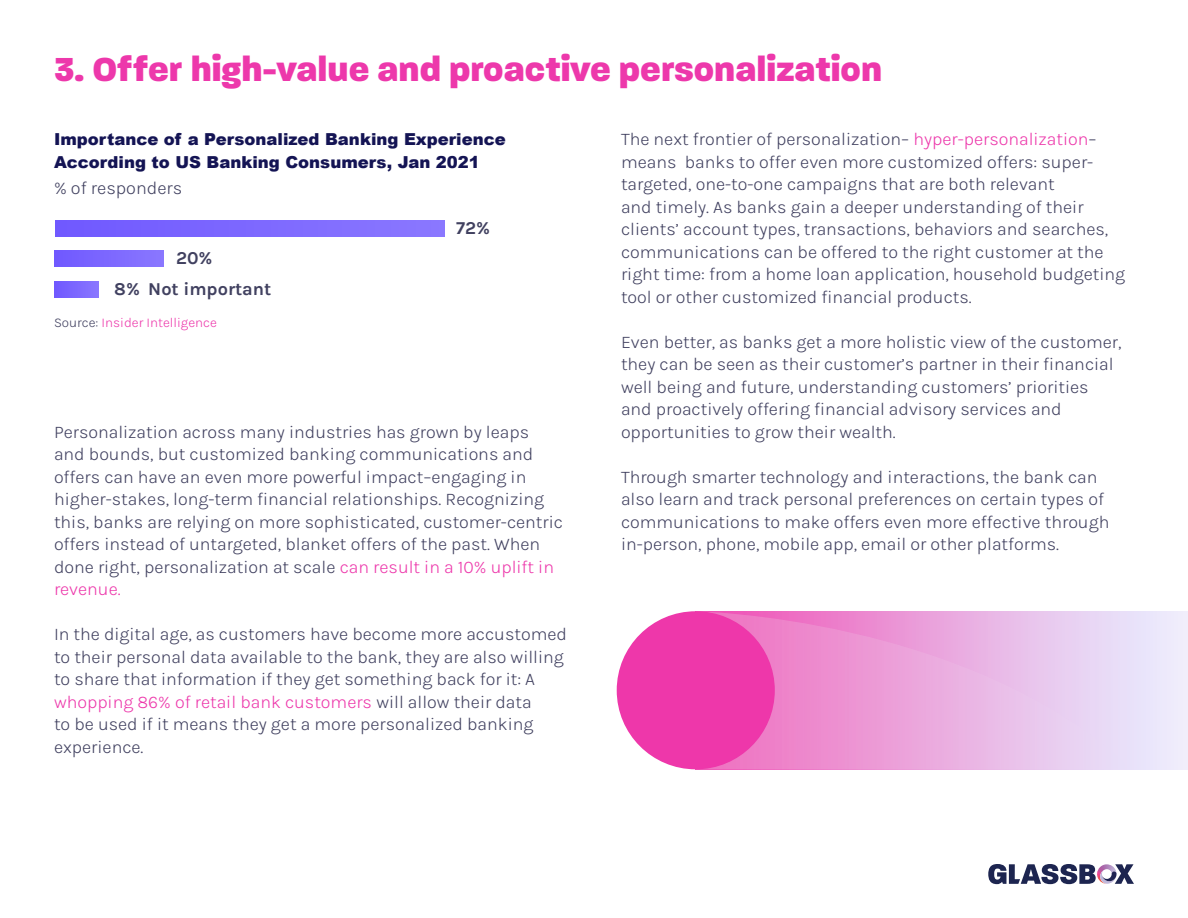
<style>
.page{position:relative;width:1188px;height:918px;background:#fff}
.page>*{position:absolute;margin:0;border:0;box-sizing:border-box;transform-origin:0 0}
.t1{font:800 36px "Paralucent";color:#ed38ab}
.t2{font:18.15px/30.9px "Karla";color:#414160}
.t3{font:300 18.15px "Karla";color:#414160}
.t4{font:300 18px/22.5px "Karla";color:#414160}
.t5{font:900 16.5px/22.6px "Arial";color:#141454}
.t6{font:300 13.5px "Karla";color:#ed38ab}
.s1{color:#414160}
.s2{color:#ed38ab}
</style>
<div class="page">
<svg style="left:988px;top:864px;width:146px;height:20px"></svg>
<div style="left:55px;top:220px;width:389px;height:17px;background:linear-gradient(to right,#6f58ff,#8a78ff)"></div>
<div style="left:55px;top:251px;width:109px;height:16px;background:linear-gradient(to right,#7059ff,#8a77ff)"></div>
<div style="left:55px;top:281px;width:44px;height:17px;background:linear-gradient(to right,#7059ff,#8977ff)"></div>
<div style="left:696px;top:611px;width:492px;height:158px;background:#eae6fb"></div>
<svg style="left:705px;top:611px;width:413px;height:158px;background:#eaaade"></svg>
<div style="left:617px;top:611px;width:158px;height:158px;background:#ee37aa;border-radius:50%"></div>
<h1 class="t1" style="left:54px;top:48px;width:830px">3. Offer high-value and proactive personalization</h1>
<p class="t5" style="left:54px;top:127px;width:453px">Importance of a Personalized Banking Experience<br>According to US Banking Consumers, Jan 2021</p>
<p class="t3" style="left:54px;top:176px;width:130px">% of responders</p>
<p class="t2" style="left:114px;top:273px;width:27px">8%</p>
<p class="t2" style="left:148px;top:242px;width:125px;text-indent:28px">20%<br>Not important</p>
<p class="t6" style="left:54px;top:313px;width:164px"><span class="s1">Source:</span> Insider Intelligence</p>
<p class="t2" style="left:456px;top:212px;width:35px">72%</p>
<p class="t4" style="left:54px;top:420px;width:511px">Personalization across many industries has grown by leaps and bounds, but customized banking communications and offers can have an even more powerful impact–engaging in higher-stakes, long-term financial relationships. Recognizing this, banks are relying on more sophisticated, customer-centric offers instead of untargeted, blanket offers of the past. When done right, personalization at scale <span class="s2">can result in a 10% uplift in revenue.</span></p>
<p class="t4" style="left:54px;top:622px;width:514px">In the digital age, as customers have become more accustomed to their personal data available to the bank, they are also willing to share that information if they get something back for it A: <span class="s2">whopping 86% of retail bank customers</span> will allow their data<br>to be used if it means they get a more personalized banking experience.</p>
<p class="t4" style="left:621px;top:127px;width:477px">The next frontier of personalization– <span class="s2">hyper-personalization</span>–</p>
<p class="t4" style="left:621px;top:172px;width:435px">targeted, one-to-one campaigns that are both relevant</p>
<p class="t4" style="left:685px;top:150px;width:410px">banks to offer even more customized offers: super-</p>
<p class="t4" style="left:621px;top:150px;width:57px">means</p>
<p class="t4" style="left:621px;top:195px;width:506px">and timely. As banks gain a deeper understanding of their clients’ account types, transactions, behaviors and searches, communications can be offered to the right customer at the right time: from a home loan application, household budgeting tool or other customized financial products.</p>
<p class="t4" style="left:621px;top:330px;width:502px">Even better, as banks get a more holistic view of the customer, they can be seen as their customer s’ partner in their financial well being and future, understanding customers’ priorities and proactively offering financial advisory services and opportunities to grow their wealth.</p>
<p class="t4" style="left:621px;top:465px;width:490px">Through smarter technology and interactions, the bank can also learn and track personal preferences on certain types of communications to make offers even more effective through in-person, phone, mobile app, email or other platforms.</p>
</div>
